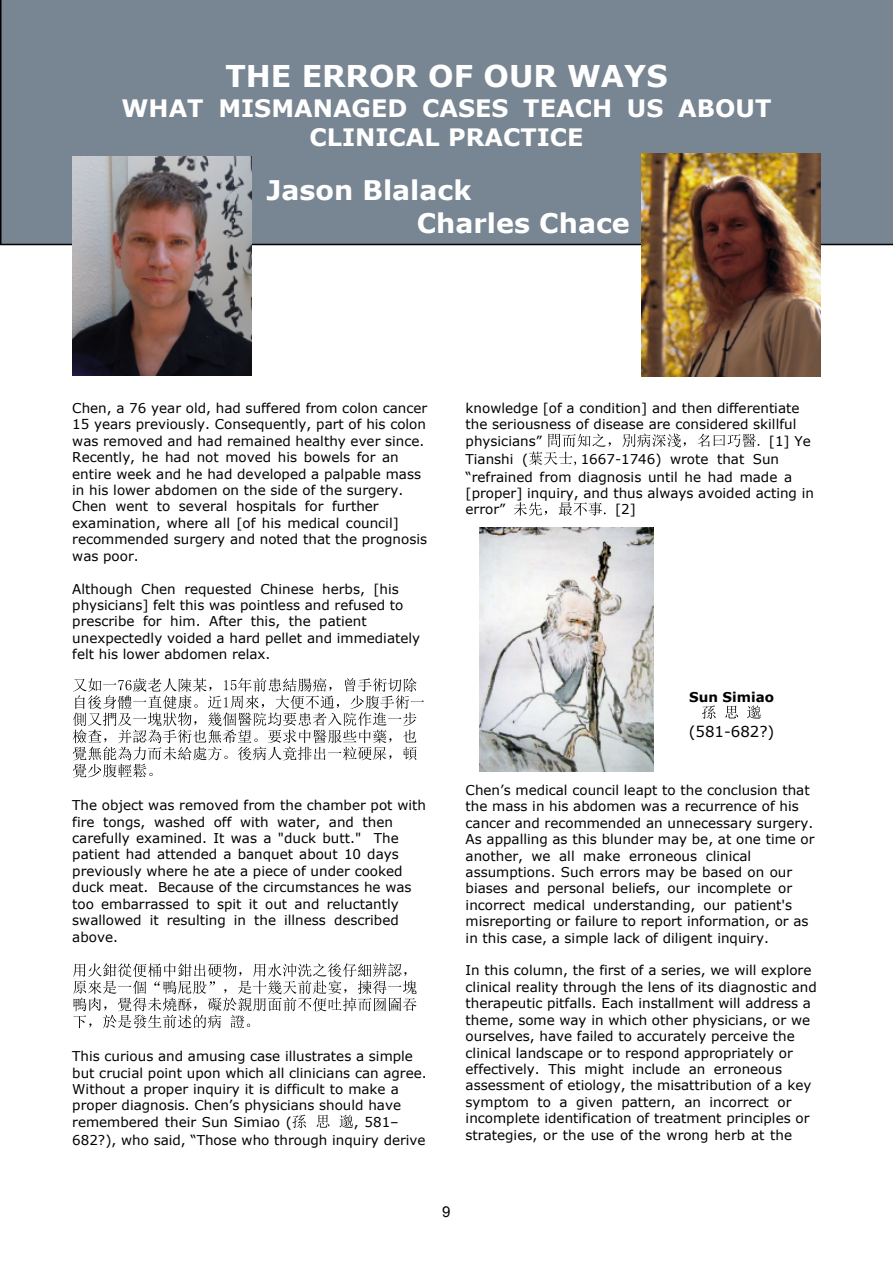
<style>
.page{position:relative;width:893px;height:1263px;background:#fff}
.page>*{position:absolute;margin:0;border:0;box-sizing:border-box;transform-origin:0 0}
.t1{font:700 30px "Verdana";color:#fff}
.t2{font:700 27px/32.8px "Verdana";color:#fff}
.t3{font:700 24px/29.2px "Verdana";color:#fff;text-align:center}
.t4{font:15px "Verdana";color:#000}
.t5{font:15px "Arial";color:#000}
.t6{font:13.5px/16.4px "Verdana";color:#000}
.t7{font:700 13.5px "Verdana";color:#000}
</style>
<div class="page">
<div style="left:0;top:0;width:893px;height:245px;background:#788592"></div>
<svg style="left:73px;top:678px;width:351px;height:100px"></svg>
<svg style="left:73px;top:963px;width:344px;height:65px"></svg>
<svg style="left:292px;top:1114px;width:14px;height:14px"></svg>
<svg style="left:316px;top:1115px;width:13px;height:13px"></svg>
<svg style="left:339px;top:1114px;width:14px;height:14px"></svg>
<svg style="left:622px;top:433px;width:64px;height:14px"></svg>
<svg style="left:697px;top:434px;width:62px;height:13px"></svg>
<svg style="left:529px;top:434px;width:82px;height:31px"></svg>
<svg style="left:514px;top:502px;width:33px;height:14px"></svg>
<svg style="left:559px;top:502px;width:47px;height:14px"></svg>
<img style="left:72px;top:156px;width:179px;height:220px">
<img style="left:642px;top:153px;width:179px;height:223px">
<img style="left:480px;top:528px;width:173px;height:243px">
<svg style="left:702px;top:705px;width:14px;height:14px"></svg>
<svg style="left:725px;top:706px;width:13px;height:12px"></svg>
<svg style="left:747px;top:705px;width:14px;height:13px"></svg>
<h1 class="t1" style="left:225px;top:64px;width:444px">THE ERROR OF OUR WAYS</h1>
<h3 class="t3" style="left:122px;top:96px;width:651px">WHAT MISMANAGED CASES TEACH US ABOUT<br>CLINICAL PRACTICE</h3>
<h2 class="t2" style="left:417px;top:176px;width:215px;text-indent:-150px">Jason Blalack<br>Charles Chace</h2>
<p class="t6" style="left:72px;top:401px;width:356px">Chen, a 76 year old, had suffered from colon cancer 15 years previously. Consequently, part of his colon was removed and had remained healthy ever since.<br>Recently, he had not moved his bowels for an entire week and he had developed a palpable mass in his lower abdomen on the side of the surgery.<br>Chen went to several hospitals for further examination, where all [of his medical council] recommended surgery and noted that the prognosis was poor.</p>
<p class="t6" style="left:72px;top:582px;width:349px">Although Chen requested Chinese herbs, [his physicians] felt this was pointless and refused to prescribe for him. After this, the patient unexpectedly voided a hard pellet and immediately felt his lower abdomen relax.</p>
<p class="t6" style="left:72px;top:798px;width:355px">The object was removed from the chamber pot with fire tongs, washed off with water, and then carefully examined. It was a "duck butt." The patient had attended a banquet about 10 days previously where he ate a piece of under cooked duck meat. Because of the circumstances he was too embarrassed to spit it out and reluctantly swallowed it resulting in the illness described above.</p>
<p class="t6" style="left:72px;top:1049px;width:356px">This curious and amusing case illustrates a simple but crucial point upon which all clinicians can agree.<br>Without a proper inquiry it is difficult to make a proper diagnosis. Chen’s physicians should have remembered their Sun Simiao (</p>
<p class="t6" style="left:72px;top:1114px;width:355px;line-height:17.9px;text-indent:282px">, 581–<br>682?), who said, “Those who through inquiry derive</p>
<p class="t6" style="left:466px;top:401px;width:335px">knowledge [of a condition] and then differentiate the seriousness of disease are considered skillful physicians”</p>
<p class="t6" style="left:769px;top:434px;width:43px">[1] Ye</p>
<p class="t6" style="left:466px;top:451px;width:328px;line-height:17.9px;text-indent:115px">1667-1746) wrote that Sun “refrained from diagnosis until he had made a</p>
<p class="t6" style="left:466px;top:486px;width:350px">[proper] inquiry, and thus always avoided acting in error”</p>
<p class="t6" style="left:466px;top:452px;width:64px">Tianshi (</p>
<p class="t6" style="left:615px;top:502px;width:22px">[2]</p>
<p class="t7" style="left:689px;top:691px;width:86px">Sun Simiao</p>
<p class="t4" style="left:689px;top:725px;width:87px">(581-682?)</p>
<p class="t6" style="left:466px;top:783px;width:350px">Chen’s medical council leapt to the conclusion that the mass in his abdomen was a recurrence of his cancer and recommended an unnecessary surgery.<br>As appalling as this blunder may be, at one time or another, we all make erroneous clinical assumptions. Such errors may be based on our biases and personal beliefs, our incomplete or incorrect medical understanding, our patient's misreporting or failure to report information, or as in this case, a simple lack of diligent inquiry.</p>
<p class="t6" style="left:466px;top:963px;width:353px">In this column, the first of a series, we will explore clinical reality through the lens of its diagnostic and therapeutic pitfalls. Each installment will address a theme, some way in which other physicians, or we ourselves, have failed to accurately perceive the clinical landscape or to respond appropriately or effectively. This might include an erroneous assessment of etiology, the misattribution of a key symptom to a given pattern, an incorrect or incomplete identification of treatment principles or strategies, or the use of the wrong herb at the</p>
<p class="t5" style="left:442px;top:1206px;width:10px">9</p>
</div>
